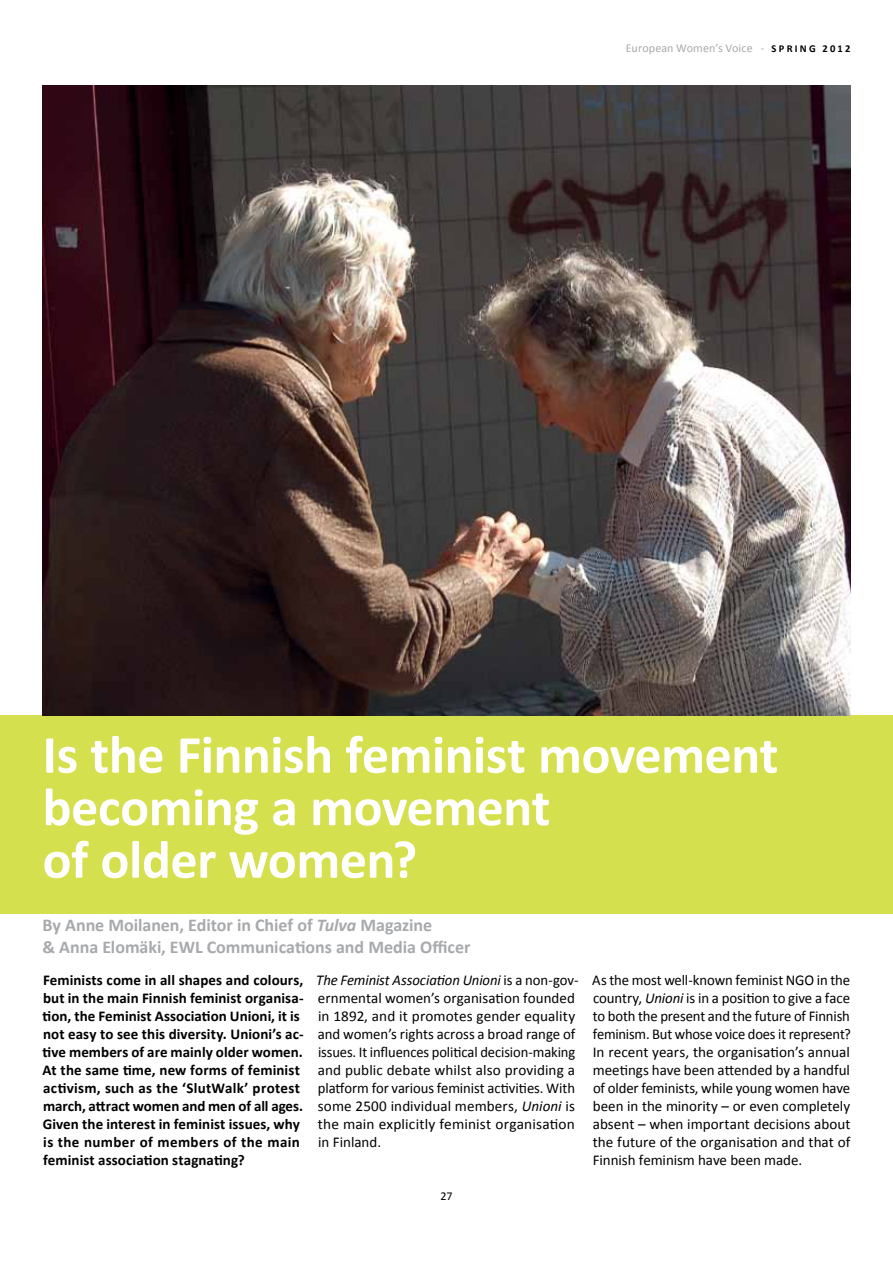
<style>
.page{position:relative;width:893px;height:1263px;background:#fff}
.page>*{position:absolute;margin:0;border:0;box-sizing:border-box;transform-origin:0 0}
.t1{font:700 54px/52.5px "Calibri";letter-spacing:-.01em;color:#fff}
.t2{font:700 18px/21.6px "Calibri";letter-spacing:-.005em;color:#a7a9ac}
.t3{font:15px/18px "Calibri";color:#000}
.t4{font:700 15px/18px "Calibri";letter-spacing:.005em;color:#000}
.t5{font:12px "Calibri";letter-spacing:.01em;color:#a7a9ac}
.t6{font:12px "Calibri";color:#000}
.s1{font-weight:700;font-size:10.5px;color:#000}
.s2{font-style:italic}
</style>
<div class="page">
<div style="left:0;top:715px;width:893px;height:198px;background:#d5e04e"></div>
<img style="left:43px;top:85px;width:807px;height:630px">
<p class="t5" style="left:626px;top:40px;width:226px">European Women’s Voice - <span class="s1">S P R I N G 2 0 1 2</span></p>
<h1 class="t1" style="left:43px;top:728px;width:737px">Is the Finnish feminist movement becoming a movement<br>of older women?</h1>
<p class="t2" style="left:43px;top:914px;width:429px">By Anne Moilanen, Editor in Chief of <span class="s2">Tulva</span> Magazine<br>&amp; Anna Elomäki, EWL Communications and Media Officer</p>
<p class="t4" style="left:42px;top:971px;width:263px">Feminists come in all shapes and colours, but in the main Finnish feminist organisa&shy;tion, the Feminist Association Unioni, it is not easy to see this diversity. Unioni’s ac&shy;tive members of are mainly older women.<br>At the same time, new forms of feminist activism, such as the ‘SlutWalk’ protest march, attract women and men of all ages.<br>Given the interest in feminist issues, why is the number of members of the main feminist association stagnating?</p>
<p class="t3" style="left:316px;top:971px;width:264px"><span class="s2">The Feminist Association Unioni</span> is a non-gov&shy;ernmental women’s organisation founded in 1892, and it promotes gender equality and women’s rights across a broad range of issues. It influences political decision-making and public debate whilst also providing a platform for various feminist activities. With some 2500 individual members, <span class="s2">Unioni</span> is the main explicitly feminist organisation in Finland.</p>
<p class="t3" style="left:592px;top:971px;width:260px;text-align:justify">As the most well-known feminist NGO in the country, <span class="s2">Unioni</span> is in a position to give a face to both the present and the future of Finnish feminism. But whose voice does it represent?<br>In recent years, the organisation’s annual meetings have been attended by a handful of older feminists, while young women have been in the minority – or even completely absent – when important decisions about the future of the organisation and that of Finnish feminism have been made.</p>
<p class="t6" style="left:440px;top:1188px;width:14px">27</p>
</div>
